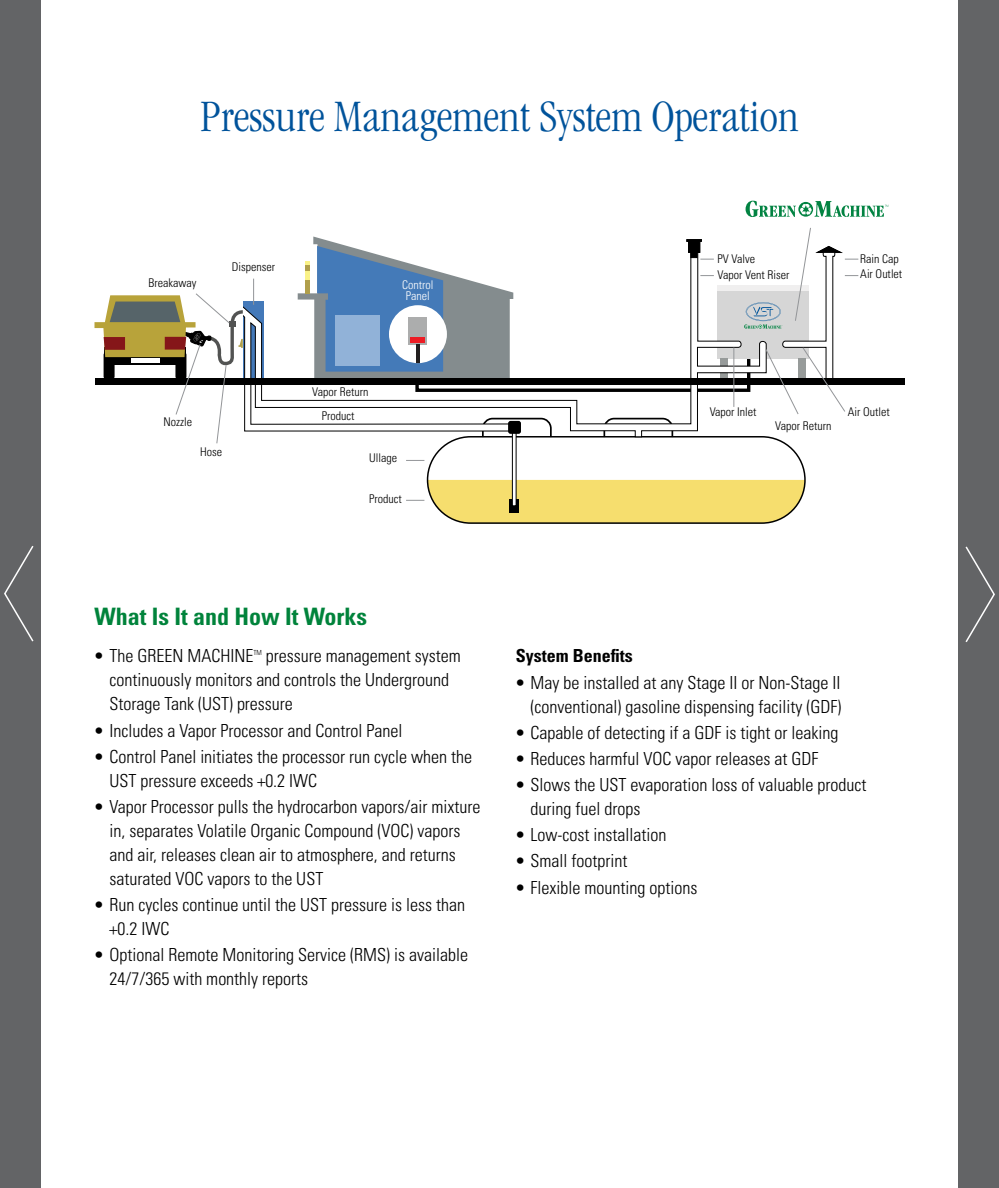
<style>
.page{position:relative;width:999px;height:1188px;background:#fff}
.page>*{position:absolute;margin:0;border:0;box-sizing:border-box;transform-origin:0 0}
.t1{font:300 condensed 46.5px "ITC Garamond Std";color:#00539b}
.t2{font:700 condensed 24px "Univers LT Pro";color:#00833b}
.t3{font:300 condensed 18px/24px "Univers LT Pro";color:#000}
.t4{font:700 condensed 18px "Univers LT Pro";color:#000}
.t5{font:300 condensed 12px "Univers LT Pro";color:#000}
.t6{font:300 condensed 12px/11.1px "Univers LT Pro";color:#fff;text-align:center}
.t7{font:300 condensed 7.05px "Univers LT Pro";color:#000}
</style>
<div class="page">
<div style="left:512px;top:431px;width:4px;height:75px;border:1px solid #000"></div>
<svg style="left:253px;top:278px;width:45px;height:154px"></svg>
<div style="left:95px;top:378px;width:809px;height:7px;background:#000"></div>
<svg style="left:746px;top:201px;width:142px;height:16px"></svg>
<svg style="left:298px;top:227px;width:560px;height:212px"></svg>
<hr style="left:733px;top:348px;width:1px;height:59px;background:#939598">
<svg style="left:406px;top:460px;width:18px;height:1px"></svg>
<svg style="left:406px;top:480px;width:399px;height:43px;background:#eed978"></svg>
<svg style="left:95px;top:279px;width:159px;height:165px"></svg>
<div style="left:0;top:0;width:40px;height:1188px;background:#636466"></div>
<svg style="left:4px;top:546px;width:30px;height:96px"></svg>
<div style="left:958px;top:0;width:41px;height:1188px;background:#636466"></div>
<svg style="left:965px;top:546px;width:30px;height:96px"></svg>
<h1 class="t1" style="left:200px;top:91px;width:600px">Pressure Management System Operation</h1>
<p class="t5" style="left:148px;top:275px;width:49px">Breakaway</p>
<p class="t5" style="left:232px;top:259px;width:45px">Dispenser</p>
<p class="t6" style="left:402px;top:278px;width:33px">Control<br>Panel</p>
<p class="t5" style="left:718px;top:251px;width:39px">PV Valve</p>
<p class="t5" style="left:718px;top:266px;width:73px">Vapor Vent Riser</p>
<p class="t5" style="left:860px;top:251px;width:40px">Rain Cap</p>
<p class="t5" style="left:860px;top:266px;width:43px">Air Outlet</p>
<p class="t5" style="left:312px;top:384px;width:58px">Vapor Return</p>
<p class="t5" style="left:164px;top:413px;width:30px">Nozzle</p>
<p class="t5" style="left:322px;top:407px;width:34px">Product</p>
<p class="t5" style="left:710px;top:403px;width:48px">Vapor Inlet</p>
<p class="t5" style="left:775px;top:418px;width:58px">Vapor Return</p>
<p class="t5" style="left:848px;top:403px;width:43px">Air Outlet</p>
<p class="t5" style="left:200px;top:444px;width:23px">Hose</p>
<p class="t5" style="left:369px;top:449px;width:29px">Ullage</p>
<p class="t5" style="left:369px;top:491px;width:34px">Product</p>
<h2 class="t2" style="left:94px;top:602px;width:274px">What Is It and How It Works</h2>
<p class="t3" style="left:94px;top:643px;width:160px">• The GREEN MACHINE</p>
<p class="t7" style="left:253px;top:648px;width:10px">TM</p>
<p class="t3" style="left:109px;top:643px;width:353px;text-indent:157px">pressure management system continuously monitors and controls the Underground<br>Storage Tank (UST) pressure</p>
<p class="t3" style="left:94px;top:717px;width:310px">• Includes a Vapor Processor and Control Panel</p>
<p class="t3" style="left:109px;top:743px;width:364px;text-indent:-15px">• Control Panel initiates the processor run cycle when the<br>UST pressure exceeds +0.2 IWC</p>
<p class="t3" style="left:109px;top:794px;width:373px;text-indent:-15px">• Vapor Processor pulls the hydrocarbon vapors/air mixture in, separates Volatile Organic Compound (VOC) vapors and air, releases clean air to atmosphere, and returns saturated VOC vapors to the UST</p>
<p class="t3" style="left:109px;top:892px;width:357px;text-indent:-15px">• Run cycles continue until the UST pressure is less than +0.2 IWC</p>
<p class="t3" style="left:109px;top:942px;width:360px;text-indent:-15px">• Optional Remote Monitoring Service (RMS) is available<br>24/7/365 with monthly reports</p>
<p class="t4" style="left:516px;top:645px;width:118px">System Benefits</p>
<p class="t3" style="left:516px;top:669px;width:327px;text-align:right">• May be installed at any Stage II or Non-Stage II (conventional) gasoline dispensing facility (GDF)</p>
<p class="t3" style="left:516px;top:719px;width:324px">• Capable of detecting if a GDF is tight or leaking</p>
<p class="t3" style="left:516px;top:746px;width:304px">• Reduces harmful VOC vapor releases at GDF</p>
<p class="t3" style="left:531px;top:772px;width:337px;text-indent:-15px">• Slows the UST evaporation loss of valuable product during fuel drops</p>
<p class="t3" style="left:516px;top:822px;width:152px">• Low-cost installation</p>
<p class="t3" style="left:516px;top:848px;width:113px">• Small footprint</p>
<p class="t3" style="left:516px;top:874px;width:183px">• Flexible mounting options</p>
</div>
